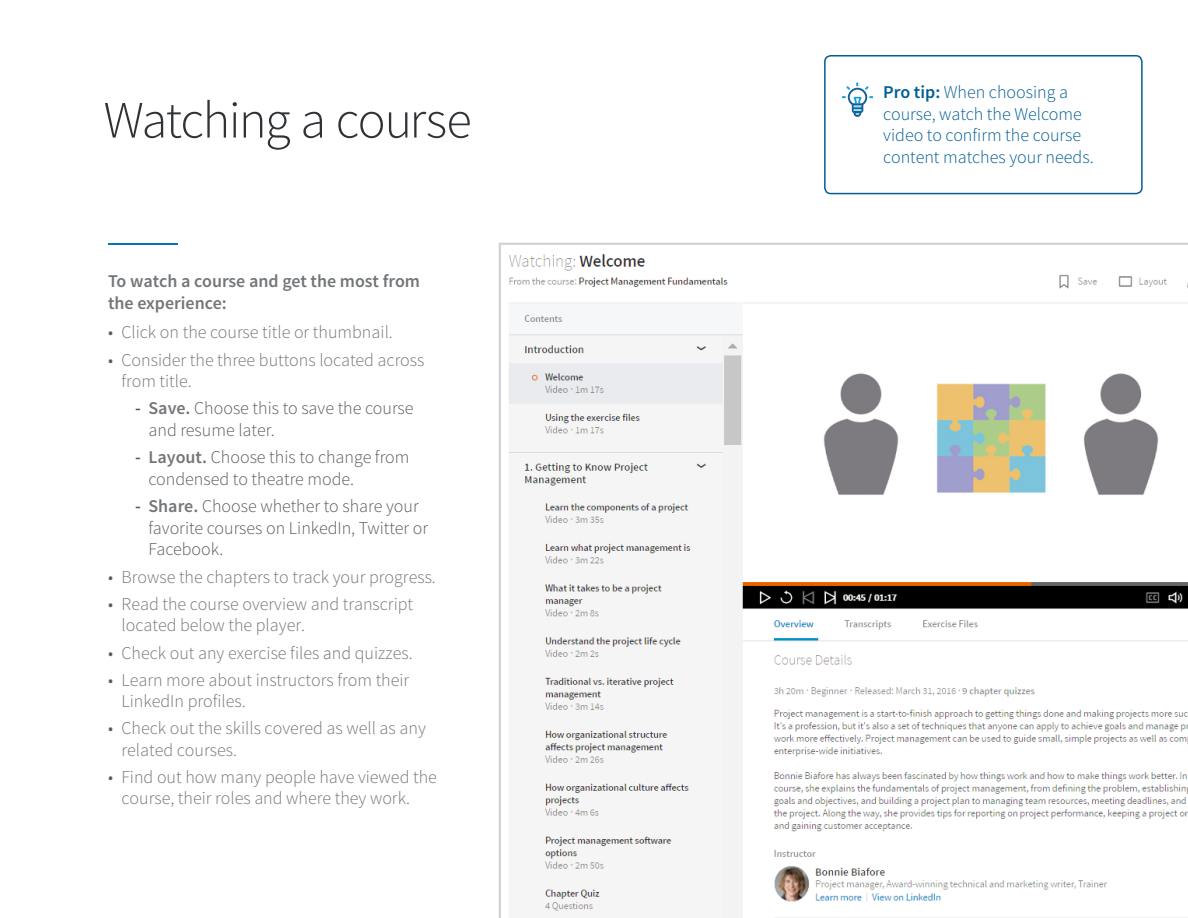
<style>
.page{position:relative;width:1188px;height:918px;background:#fff}
.page>*{position:absolute;margin:0;border:0;box-sizing:border-box;transform-origin:0 0}
.H3_-_Body_Title{font:300 52.5px "Source Sans Pro";letter-spacing:-.03em;color:#303336}
.t1{font:300 18px/21.3px "Source Sans Pro";color:#737679}
.t2{font:300 18px/21.6px "Source Sans Pro";color:#595c5f}
.t3{font:300 18px/21.6px "Source Sans Pro";color:#005e93}
.Body_-_Bullet{font:600 18px/21.6px "Source Sans Pro";color:#737679}
.s1{color:#595c5f}
.s2{font-weight:600}
.s3{font-weight:600;color:#737679}
</style>
<div class="page">
<hr style="left:108px;top:243px;width:70px;height:2px;background:#0077b5">
<div style="left:824px;top:55px;width:319px;height:139px;border:2px solid #005e93;border-radius:6px"></div>
<svg style="left:842px;top:82px;width:31px;height:35px"></svg>
<svg style="left:499px;top:243px;width:689px;height:675px"></svg>
<p class="H3_-_Body_Title" style="left:104px;top:88px;width:370px">Watching a course</p>
<p class="Body_-_Bullet" style="left:108px;top:271px;width:314px">To watch a course and get the most from the experience:</p>
<p class="t1" style="left:108px;top:322px;width:286px"><span class="s1">•</span> Click on the course title or thumbnail.</p>
<p class="t1" style="left:122px;top:349px;width:304px;text-indent:-14px"><span class="s1">•</span> Consider the three buttons located across from title.</p>
<p class="t2" style="left:148px;top:398px;width:267px;text-indent:-14px"><span class="s2">-</span> <span class="s3">Save.</span> Choose this to save the course and resume later.</p>
<p class="t2" style="left:148px;top:447px;width:262px;text-indent:-14px"><span class="s2">-</span> <span class="s3">Layout.</span> Choose this to change from condensed to theatre mode.</p>
<p class="t2" style="left:148px;top:496px;width:281px;text-indent:-14px"><span class="s2">-</span> <span class="s3">Share.</span> Choose whether to share your favorite courses on LinkedIn, Twitter or<br>Facebook.</p>
<p class="t1" style="left:108px;top:566px;width:329px"><span class="s1">•</span> Browse the chapters to track your progress.</p>
<p class="t1" style="left:122px;top:593px;width:293px;text-indent:-14px"><span class="s1">•</span> Read the course overview and transcript located below the player.</p>
<p class="t1" style="left:108px;top:642px;width:306px"><span class="s1">•</span> Check out any exercise files and quizzes.</p>
<p class="t1" style="left:122px;top:669px;width:289px;text-indent:-14px"><span class="s1">•</span> Learn more about instructors from their<br>LinkedIn profiles.</p>
<p class="t1" style="left:122px;top:718px;width:306px;text-indent:-14px"><span class="s1">•</span> Check out the skills covered as well as any related courses.</p>
<p class="t1" style="left:122px;top:766px;width:317px;text-indent:-14px"><span class="s1">•</span> Find out how many people have viewed the course, their roles and where they work.</p>
<p class="t3" style="left:883px;top:82px;width:212px"><span class="s2">Pro tip:</span> When choosing a course, watch the Welcome video to confirm the course content matches your needs.</p>
</div>
